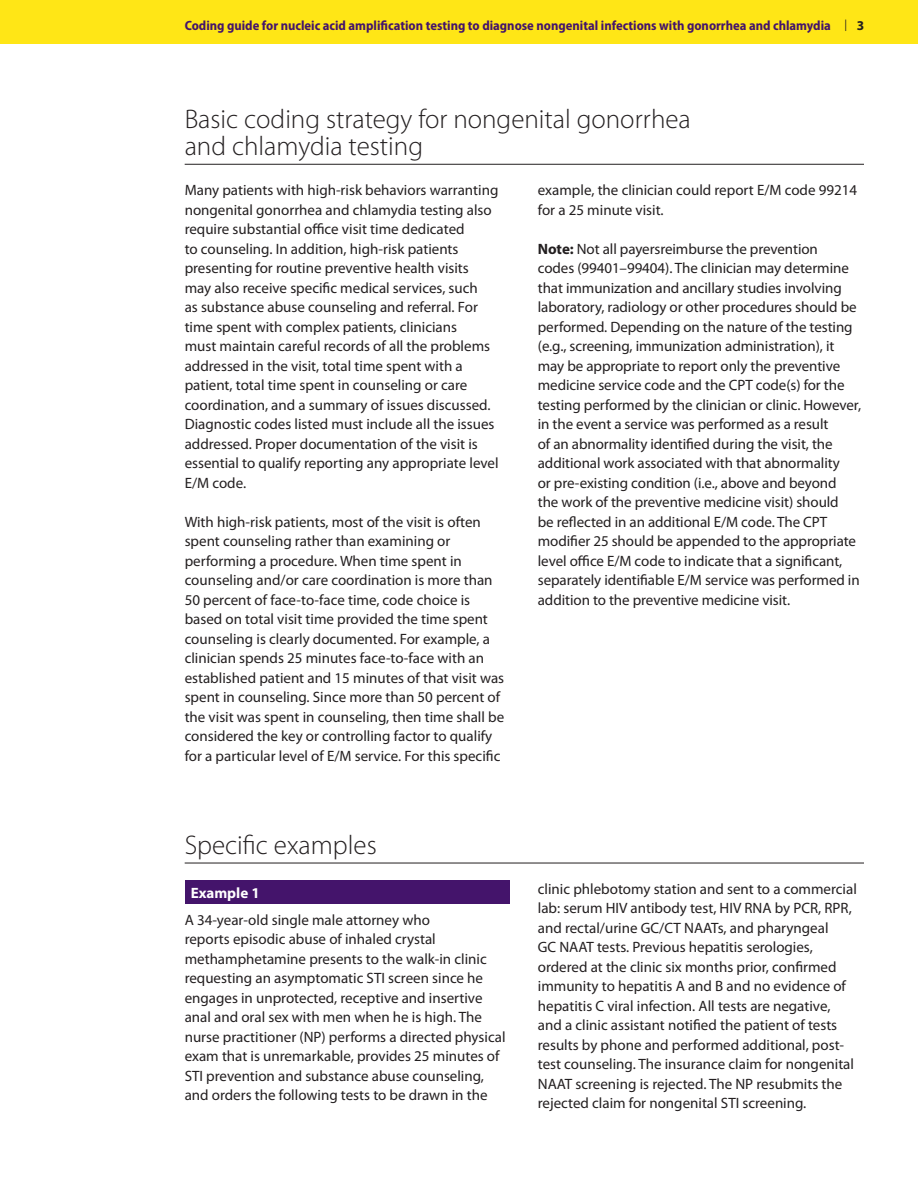
<style>
.page{position:relative;width:918px;height:1188px;background:#fff}
.page>*{position:absolute;margin:0;border:0;box-sizing:border-box;transform-origin:0 0}
.Sub_A{font:300 27px/27px "Myriad Pro";color:#231f20}
.Body{font:15px/19.5px "Myriad Pro";color:#231f20}
.Sub_B{font:700 15px "Myriad Pro";color:#fff}
.t1{font:700 semi-condensed 13.5px "Myriad Pro";color:#44146b}
.s1{font-family:"Aaux Next";font-weight:400;font-stretch:normal;color:#231f20}
.s2{font-stretch:normal;color:#231f20}
.s3{font-weight:700}
</style>
<div class="page">
<div style="left:0;top:0;width:918px;height:43px;background:#ffe616"></div>
<hr style="left:185px;top:164px;width:679px;height:1px;background:#231f20">
<hr style="left:185px;top:863px;width:679px;height:1px;background:#231f20">
<div style="left:185px;top:880px;width:324px;height:24px;background:#44146b"></div>
<p class="t1" style="left:185px;top:17px;width:681px">Coding guide for nucleic acid amplification testing to diagnose nongenital infections with gonorrhea and chlamydia <span class="s1">|</span> <span class="s2">3</span></p>
<p class="Sub_A" style="left:185px;top:106px;width:508px">Basic coding strategy for nongenital gonorrhea and chlamydia testing</p>
<p class="Body" style="left:185px;top:180px;width:315px">Many patients with high-risk behaviors warranting nongenital gonorrhea and chlamydia testing also require substantial office visit time dedicated<br>to counseling. In addition, high-risk patients presenting for routine preventive health visits may also receive specific medical services, such<br>as substance abuse counseling and referral. For time spent with complex patients, clinicians<br>must maintain careful records of all the problems addressed in the visit, total time spent with a patient, total time spent in counseling or care coordination, and a summary of issues discussed.<br>Diagnostic codes listed must include all the issues addressed. Proper documentation of the visit is essential to qualify reporting any appropriate level E/M code.</p>
<p class="Body" style="left:185px;top:511px;width:321px">With high-risk patients, most of the visit is often spent counseling rather than examining or performing a procedure. When time spent in counseling and/or care coordination is more than 50 percent of face-to-face time, code choice is based on total visit time provided the time spent counseling is clearly documented. For example, a clinician spends 25 minutes face-to-face with an established patient and 15 minutes of that visit was spent in counseling. Since more than 50 percent of the visit was spent in counseling, then time shall be considered the key or controlling factor to qualify for a particular level of E/M service. For this specific</p>
<p class="Body" style="left:538px;top:180px;width:321px">example, the clinician could report E/M code 99214 for a 25 minute visit.</p>
<p class="Body" style="left:538px;top:238px;width:325px"><span class="s3">Note:</span> Not all payersreimburse the prevention<br>codes (99401–99404). The clinician may determine that immunization and ancillary studies involving laboratory, radiology or other procedures should be performed. Depending on the nature of the testing (e.g., screening, immunization administration), it may be appropriate to report only the preventive medicine service code and the CPT code(s) for the testing performed by the clinician or clinic. However, in the event a service was performed as a result<br>of an abnormality identified during the visit, the additional work associated with that abnormality<br>or pre-existing condition (i.e., above and beyond<br>the work of the preventive medicine visit) should<br>be reflected in an additional E/M code. The CPT modifier 25 should be appended to the appropriate level office E/M code to indicate that a significant, separately identifiable E/M service was performed in addition to the preventive medicine visit.</p>
<p class="Sub_A" style="left:185px;top:831px;width:194px">Specific examples</p>
<p class="Sub_B" style="left:191px;top:883px;width:70px">Example 1</p>
<p class="Body" style="left:185px;top:909px;width:322px">A 34-year-old single male attorney who<br>reports episodic abuse of inhaled crystal methamphetamine presents to the walk-in clinic requesting an asymptomatic STI screen since he engages in unprotected, receptive and insertive anal and oral sex with men when he is high. The nurse practitioner (NP) performs a directed physical exam that is unremarkable, provides 25 minutes of STI prevention and substance abuse counseling, and orders the following tests to be drawn in the</p>
<p class="Body" style="left:538px;top:879px;width:321px">clinic phlebotomy station and sent to a commercial lab: serum HIV antibody test, HIV RNA by PCR, RPR, and rectal/urine GC/CT NAATs, and pharyngeal<br>GC NAAT tests. Previous hepatitis serologies, ordered at the clinic six months prior, confirmed immunity to hepatitis A and B and no evidence of hepatitis C viral infection. All tests are negative, and a clinic assistant notified the patient of tests results by phone and performed additional, post&shy;test counseling. The insurance claim for nongenital NAAT screening is rejected. The NP resubmits the rejected claim for nongenital STI screening.</p>
</div>
